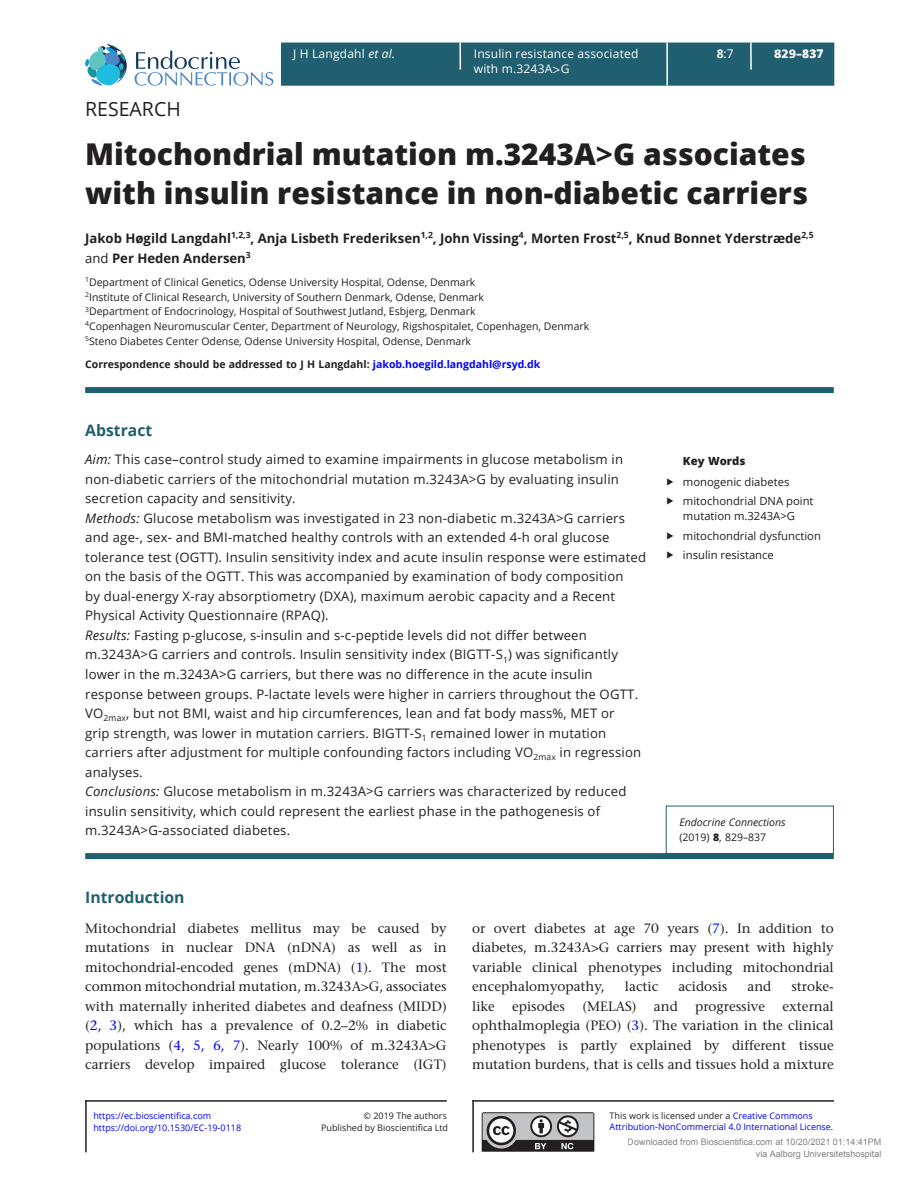
<style>
.page{position:relative;width:919px;height:1187px;background:#fff}
.page>*{position:absolute;margin:0;border:0;box-sizing:border-box;transform-origin:0 0}
.CT{font:800 30px/39px "Open Sans";color:#231f20}
.AT{font:19.5px "Open Sans";color:#231f20}
.H1_Rule{font:700 15.75px "Open Sans";color:#205f6f}
.ABS_H{font:700 15.75px "Open Sans";color:#205f6f}
.TXT{font:500 13.5px/19.5px "Stone Serif Std";color:#231f20;text-align:justify}
.ABS_TXT{font:13.2px/19.5px "Open Sans";letter-spacing:.015em;color:#231f20}
.ABS_TXT_L{font:13.2px/19.5px "Open Sans";letter-spacing:.015em;color:#231f20}
.AU{font:700 13.2px/19.5px "Open Sans";color:#231f20}
.t1{font:12px "Open Sans";letter-spacing:.015em;color:#fff}
.t2{font:800 12px "Open Sans";color:#fff}
.t3{font:11.25px/15px "Open Sans";color:#231f20}
.Keywords_Head{font:800 11.25px "Open Sans";color:#231f20}
.Address{font:10.5px "Open Sans";color:#231f20}
.Corres{font:700 10.5px "Open Sans";color:#231f20}
.Corres-2{font:italic 10.5px "Open Sans";color:#231f20}
.Corres-3{font:10.5px "Open Sans";color:#231f20}
.t4{font:9px "Open Sans";color:#00f}
.t5{font:9px/12px "Arial";color:rgb(0 0 0/.5);text-align:right}
.t6{font:9px/11.6px "Open Sans";color:#231f20;text-align:right}
.s1{font-style:italic}
.s2{font-weight:700}
.s3{font-family:"Frutiger LT Std";font-weight:900}
.s4{font-family:"STIX General"}
.s5{font-weight:400}
.s6{color:#00f}
.s7{font-weight:800}
</style>
<div class="page">
<div style="left:281px;top:43px;width:553px;height:43px;background:#205f6f;border:2px solid #205f6f"></div>
<svg style="left:750px;top:43px;width:1px;height:27px"></svg>
<hr style="left:666px;top:43px;width:2px;height:43px;background:#fff">
<hr style="left:459px;top:43px;width:2px;height:27px;background:#fff">
<svg style="left:134px;top:51px;width:139px;height:35px"></svg>
<svg style="left:85px;top:44px;width:42px;height:42px"></svg>
<div style="left:85px;top:387px;width:748px;height:6px;background:#205f6f"></div>
<div style="left:85px;top:853px;width:748px;height:6px;background:#205f6f"></div>
<svg style="left:481px;top:1112px;width:113px;height:39px;background:#8c8b8c"></svg>
<hr style="left:472px;top:1100px;width:361px;height:1px;background:#231f20">
<hr style="left:472px;top:1100px;width:2px;height:52px;background:#231f20">
<hr style="left:85px;top:1100px;width:361px;height:1px;background:#231f20">
<hr style="left:85px;top:1100px;width:2px;height:52px;background:#231f20">
<p class="t1" style="left:293px;top:46px;width:103px">J H Langdahl <span class="s1">et al.</span></p>
<p class="t1" style="left:474px;top:46px;width:166px">Insulin resistance associated</p>
<p class="t1" style="left:716px;top:46px;width:18px"><span class="s2">8</span>:7</p>
<p class="t2" style="left:774px;top:45px;width:51px"><span class="s3">829</span>–837</p>
<p class="t1" style="left:474px;top:61px;width:97px">with m.3243A<span class="s4">&gt;</span>G</p>
<p class="AT" style="left:85px;top:96px;width:97px">RESEARCH</p>
<p class="CT" style="left:85px;top:133px;width:724px">Mitochondrial mutation m.3243A<span class="s2">&gt;</span>G associates with insulin resistance in non-diabetic carriers</p>
<p class="AU" style="left:85px;top:228px;width:729px">Jakob Høgild Langdahl<sup>1,2,3</sup>, Anja Lisbeth Frederiksen<sup>1,2</sup>, John Vissing<sup>4</sup>, Morten Frost<sup>2,5</sup>, Knud Bonnet Yderstræde<sup>2,5 </sup><span class="s5">and</span> Per Heden Andersen<sup>3</sup></p>
<p class="Address" style="left:85px;top:275px;width:392px"><sup>1</sup>Department of Clinical Genetics, Odense University Hospital, Odense, Denmark</p>
<p class="Address" style="left:85px;top:290px;width:400px"><sup>2</sup>Institute of Clinical Research, University of Southern Denmark, Odense, Denmark</p>
<p class="Address" style="left:85px;top:304px;width:392px"><sup>3</sup>Department of Endocrinology, Hospital of Southwest Jutland, Esbjerg, Denmark</p>
<p class="Address" style="left:85px;top:319px;width:505px"><sup>4</sup>Copenhagen Neuromuscular Center, Department of Neurology, Rigshospitalet, Copenhagen, Denmark</p>
<p class="Address" style="left:85px;top:333px;width:387px"><sup>5</sup>Steno Diabetes Center Odense, Odense University Hospital, Odense, Denmark</p>
<p class="Corres" style="left:85px;top:357px;width:457px">Correspondence should be addressed to J H Langdahl: <span class="s6">jakob.hoegild.langdahl@rsyd.dk</span></p>
<p class="ABS_H" style="left:85px;top:419px;width:69px">Abstract</p>
<p class="ABS_TXT" style="left:85px;top:449px;width:539px"><span class="s1">Aim:</span> This case–control study aimed to examine impairments in glucose metabolism in non-diabetic carriers of the mitochondrial mutation m.3243A&gt;G by evaluating insulin secretion capacity and sensitivity.</p>
<p class="ABS_TXT" style="left:85px;top:508px;width:562px"><span class="s1">Methods:</span> Glucose metabolism was investigated in 23 non-diabetic m.3243A&gt;G carriers and age-, sex- and BMI-matched healthy controls with an extended 4-h oral glucose tolerance test (OGTT). Insulin sensitivity index and acute insulin response were estimated on the basis of the OGTT. This was accompanied by examination of body composition<br>by dual-energy X-ray absorptiometry (DXA), maximum aerobic capacity and a Recent Physical Activity Questionnaire (RPAQ).</p>
<p class="ABS_TXT" style="left:85px;top:625px;width:557px"><span class="s1">Results:</span> Fasting p-glucose, s-insulin and s-c-peptide levels did not differ between m.3243A&gt;G carriers and controls. Insulin sensitivity index (BIGTT-S<sub>1</sub>) was significantly lower in the m.3243A&gt;G carriers, but there was no difference in the acute insulin response between groups. P-lactate levels were higher in carriers throughout the OGTT.<br>VO<sub>2max</sub>, but not BMI, waist and hip circumferences, lean and fat body mass%, MET or grip strength, was lower in mutation carriers. BIGTT-S<sub>1</sub> remained lower in mutation carriers after adjustment for multiple confounding factors including VO<sub>2max</sub> in regression analyses.</p>
<p class="ABS_TXT_L" style="left:85px;top:781px;width:542px"><span class="s1">Conclusions:</span> Glucose metabolism in m.3243A&gt;G carriers was characterized by reduced insulin sensitivity, which could represent the earliest phase in the pathogenesis of m.3243A&gt;G-associated diabetes.</p>
<p class="Keywords_Head" style="left:683px;top:452px;width:64px">Key Words</p>
<p class="t3" style="left:683px;top:474px;width:108px">monogenic diabetes</p>
<p class="t3" style="left:683px;top:493px;width:132px">mitochondrial DNA point mutation m.3243A&gt;G</p>
<p class="t3" style="left:683px;top:528px;width:139px">mitochondrial dysfunction</p>
<p class="t3" style="left:683px;top:547px;width:92px">insulin resistance</p>
<p class="Corres-2" style="left:679px;top:815px;width:108px">Endocrine Connections</p>
<p class="Corres-3" style="left:679px;top:830px;width:88px">(2019) <span class="s7">8</span>, 829–837</p>
<p class="H1_Rule" style="left:85px;top:886px;width:101px">Introduction</p>
<p class="TXT" style="left:85px;top:918px;width:363px">Mitochondrial diabetes mellitus may be caused by mutations in nuclear DNA (nDNA) as well as in mitochondrial-encoded genes (mDNA) (<span class="s6">1</span>). The most common mitochondrial mutation, m.3243A&gt;G, associates with maternally inherited diabetes and deafness (MIDD) (<span class="s6">2, 3</span>), which has a prevalence of 0.2–2% in diabetic populations (<span class="s6">4, 5, 6, 7</span>). Nearly 100% of m.3243A&gt;G carriers develop impaired glucose tolerance (IGT)</p>
<p class="TXT" style="left:472px;top:918px;width:363px">or overt diabetes at age 70 years (<span class="s6">7</span>). In addition to diabetes, m.3243A&gt;G carriers may present with highly variable clinical phenotypes including mitochondrial encephalomyopathy,</p>
<p class="TXT" style="left:625px;top:976px;width:35px">lactic</p>
<p class="TXT" style="left:678px;top:976px;width:50px">acidosis</p>
<p class="TXT" style="left:747px;top:976px;width:25px">and</p>
<p class="TXT" style="left:791px;top:976px;width:44px">stroke-</p>
<p class="TXT" style="left:472px;top:996px;width:363px;text-indent:310px">external ophthalmoplegia (PEO) (<span class="s6">3</span>). The variation in the clinical phenotypes is partly explained by different tissue mutation burdens, that is cells and tissues hold a mixture</p>
<p class="TXT" style="left:472px;top:996px;width:24px">like</p>
<p class="TXT" style="left:512px;top:996px;width:54px">episodes</p>
<p class="TXT" style="left:582px;top:996px;width:55px">(MELAS)</p>
<p class="TXT" style="left:654px;top:996px;width:25px">and</p>
<p class="TXT" style="left:695px;top:996px;width:71px">progressive</p>
<p class="t4" style="left:93px;top:1109px;width:119px">https://ec.bioscientifica.com</p>
<p class="t6" style="left:321px;top:1109px;width:128px">© 2019 The authors<br>Published by Bioscientifica Ltd</p>
<p class="t6" style="left:609px;top:1109px;width:204px">This work is licensed under a <span class="s6">Creative Commons</span></p>
<p class="t4" style="left:93px;top:1121px;width:149px">https://doi.org/10.1530/EC-19-0118</p>
<p class="t4" style="left:609px;top:1120px;width:225px">Attribution-NonCommercial 4.0 International License.</p>
<p class="t5" style="left:627px;top:1135px;width:255px">Downloaded from Bioscientifica.com at 10/20/2021 01:14:41PM via Aalborg Universitetshospital</p>
</div>
